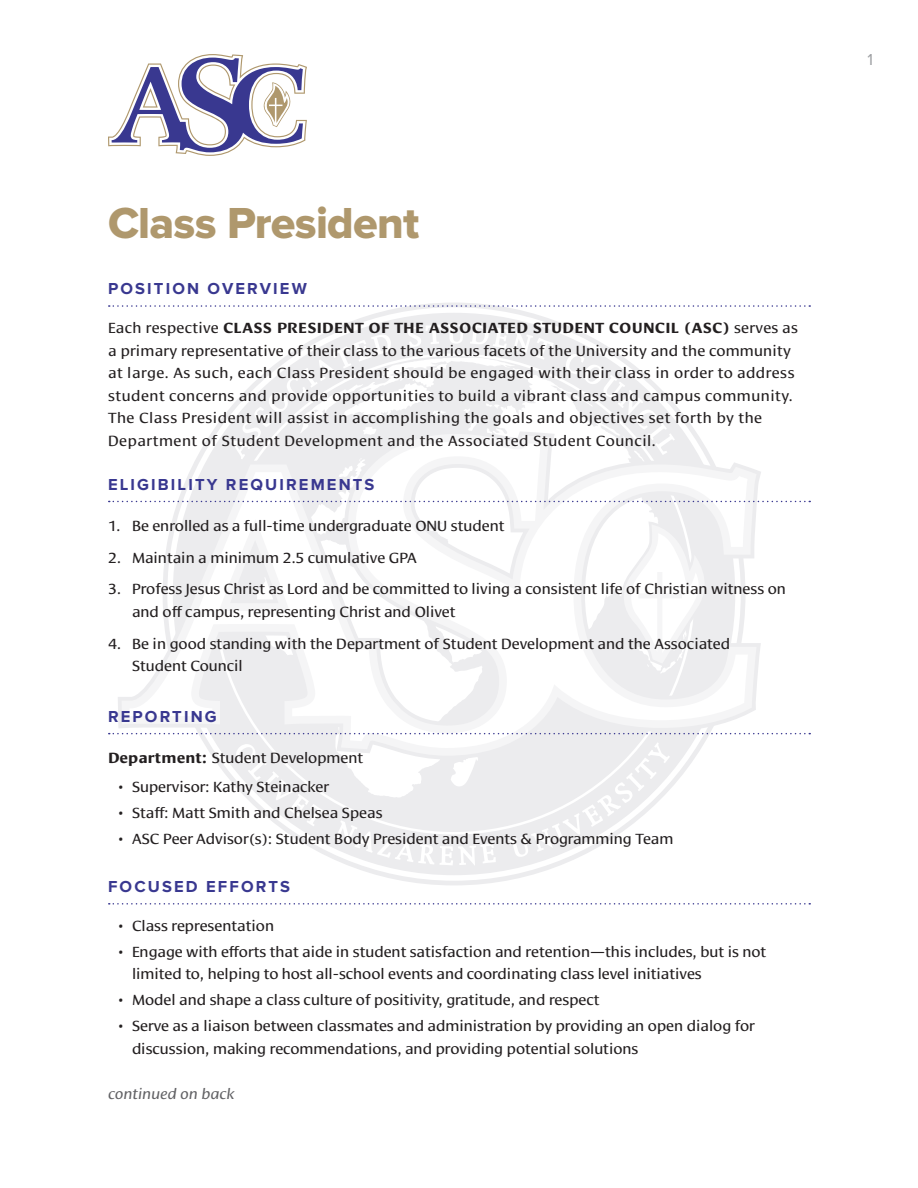
<style>
.page{position:relative;width:918px;height:1188px;background:#fff}
.page>*{position:absolute;margin:0;border:0;box-sizing:border-box;transform-origin:0 0}
.t1{font:45px "Proxima Nova Extrabld";letter-spacing:-.015em;color:#af986d}
.t2{font:700 16.5px "Proxima Nova";letter-spacing:.13em;color:#393890}
.t3{font:16.5px "Proxima Nova";color:#9d9fa2}
.t4{font:15px/22.5px "Cora";color:#231f20}
.t5{font:15px/22.5px "Cora";letter-spacing:.035em;color:#231f20}
.t6{font:italic 15px "Cora";color:#636366}
.s1{font-weight:700}
</style>
<div class="page">
<svg style="left:291px;top:303px;width:326px;height:582px"></svg>
<svg style="left:214px;top:353px;width:480px;height:482px;fill:#ededef"></svg>
<svg style="left:327px;top:759px;width:156px;height:39px;fill:#ececee"></svg>
<svg style="left:566px;top:354px;width:109px;height:76px"></svg>
<svg style="left:231px;top:324px;width:323px;height:106px"></svg>
<svg style="left:118px;top:430px;width:643px;height:329px"></svg>
<svg style="left:122px;top:434px;width:635px;height:322px"></svg>
<svg style="left:129px;top:442px;width:619px;height:306px"></svg>
<svg style="left:619px;top:522px;width:99px;height:152px"></svg>
<svg style="left:236px;top:744px;width:91px;height:82px"></svg>
<svg style="left:334px;top:820px;width:100px;height:45px"></svg>
<svg style="left:440px;top:843px;width:56px;height:23px"></svg>
<svg style="left:509px;top:742px;width:161px;height:115px"></svg>
<svg style="left:108px;top:54px;width:199px;height:102px"></svg>
<svg style="left:109px;top:305px;width:701px;height:2px"></svg>
<svg style="left:109px;top:501px;width:701px;height:1px"></svg>
<svg style="left:109px;top:733px;width:701px;height:1px"></svg>
<svg style="left:109px;top:903px;width:701px;height:2px"></svg>
<h1 class="t1" style="left:108px;top:197px;width:313px">Class President</h1>
<p class="t2" style="left:108px;top:279px;width:200px">POSITION OVERVIEW</p>
<p class="t5" style="left:108px;top:317px;width:692px">Each respective <span class="s1">CLASS PRESIDENT OF THE ASSOCIATED STUDENT COUNCIL (ASC)</span> serves as a primary representative of their class to the various facets of the University and the community at large. As such, each Class President should be engaged with their class in order to address student concerns and provide opportunities to build a vibrant class and campus community.<br>The Class President will assist in accomplishing the goals and objectives set forth by the Department of Student Development and the Associated Student Council.</p>
<p class="t2" style="left:108px;top:475px;width:268px">ELIGIBILITY REQUIREMENTS</p>
<p class="t4" style="left:108px;top:515px;width:398px">1. Be enrolled as a full-time undergraduate ONU student</p>
<p class="t4" style="left:108px;top:547px;width:310px">2. Maintain a minimum 2.5 cumulative GPA</p>
<p class="t4" style="left:132px;top:578px;width:655px;text-indent:-24px">3. Profess Jesus Christ as Lord and be committed to living a consistent life of Christian witness on and off campus, representing Christ and Olivet</p>
<p class="t4" style="left:132px;top:633px;width:600px;text-indent:-24px">4. Be in good standing with the Department of Student Development and the Associated<br>Student Council</p>
<p class="t2" style="left:108px;top:707px;width:110px">REPORTING</p>
<p class="t4" style="left:108px;top:747px;width:257px"><span class="s1">Department:</span> Student Development</p>
<p class="t4" style="left:117px;top:777px;width:214px">• Supervisor: Kathy Steinacker</p>
<p class="t4" style="left:117px;top:803px;width:267px">• Staff: Matt Smith and Chelsea Speas</p>
<p class="t4" style="left:117px;top:829px;width:558px">• ASC Peer Advisor(s): Student Body President and Events &amp; Programming Team</p>
<p class="t2" style="left:108px;top:877px;width:184px">FOCUSED EFFORTS</p>
<p class="t4" style="left:117px;top:915px;width:159px">• Class representation</p>
<p class="t4" style="left:132px;top:941px;width:636px;text-indent:-15px">• Engage with efforts that aide in student satisfaction and retention—this includes, but is not limited to, helping to host all-school events and coordinating class level initiatives</p>
<p class="t4" style="left:117px;top:990px;width:484px">• Model and shape a class culture of positivity, gratitude, and respect</p>
<p class="t4" style="left:132px;top:1016px;width:624px;text-indent:-15px">• Serve as a liaison between classmates and administration by providing an open dialog for discussion, making recommendations, and providing potential solutions</p>
<p class="t6" style="left:108px;top:1085px;width:128px">continued on back</p>
<p class="t3" style="left:867px;top:50px;width:7px">1</p>
</div>
